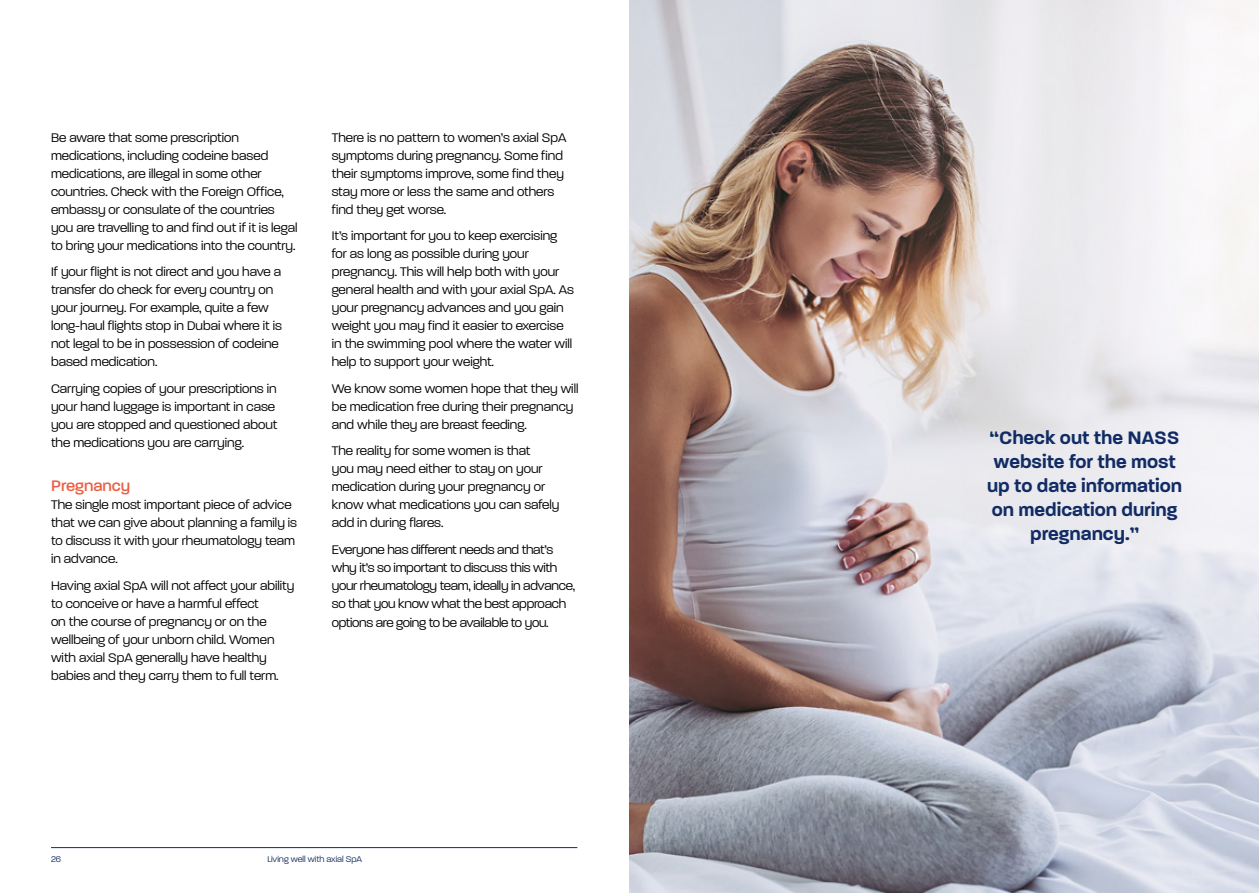
<style>
.page{position:relative;width:1259px;height:893px;background:#fff}
.page>*{position:absolute;margin:0;border:0;box-sizing:border-box;transform-origin:0 0}
.t1{font:600 19.5px/24px "Paralucent";color:#112c64;text-align:center}
.t2{font:500 16.5px "Paralucent";color:#eb5d43}
.t3{font:300 13.5px/18px "Paralucent";color:#000}
.t4{font:300 13.5px/18px "Paralucent";letter-spacing:-.02em;color:#000}
.t5{font:300 9px "Paralucent";color:#112c64}
</style>
<div class="page">
<hr style="left:51px;top:847px;width:526px;height:1px;background:#112c64">
<img style="left:629px;top:0;width:630px;height:893px">
<p class="t3" style="left:51px;top:129px;width:248px">Be aware that some prescription medications, including codeine based medications, are illegal in some other countries. Check with the Foreign Office, embassy or consulate of the countries you are travelling to and find out if it is legal to bring your medications into the country.</p>
<p class="t3" style="left:51px;top:263px;width:233px">If your flight is not direct and you have a transfer do check for every country on your journey. For example, quite a few long-haul flights stop in Dubai where it is not legal to be in possession of codeine based medication.</p>
<p class="t3" style="left:51px;top:380px;width:228px">Carrying copies of your prescriptions in your hand luggage is important in case you are stopped and questioned about the medications you are carrying.</p>
<p class="t2" style="left:51px;top:476px;width:81px">Pregnancy</p>
<p class="t3" style="left:51px;top:496px;width:248px">The single most important piece of advice that we can give about planning a family is to discuss it with your rheumatology team in advance.</p>
<p class="t3" style="left:51px;top:576px;width:245px">Having axial SpA will not affect your ability to conceive or have a harmful effect<br>on the course of pregnancy or on the wellbeing of your unborn child. Women with axial SpA generally have healthy babies and they carry them to full term.</p>
<p class="t3" style="left:332px;top:129px;width:236px">There is no pattern to women’s axial SpA symptoms during pregnancy. Some find their symptoms improve, some find they stay more or less the same and others find they get worse.</p>
<p class="t3" style="left:332px;top:227px;width:244px">It’s important for you to keep exercising for as long as possible during your pregnancy. This will help both with your general health and with your axial SpA. As your pregnancy advances and you gain weight you may find it easier to exercise in the swimming pool where the water will help to support your weight.</p>
<p class="t3" style="left:332px;top:379px;width:248px">We know some women hope that they will be medication free during their pregnancy and while they are breast feeding.</p>
<p class="t3" style="left:332px;top:442px;width:229px">The reality for some women is that<br>you may need either to stay on your medication during your pregnancy or know what medications you can safely add in during flares.</p>
<p class="t4" style="left:332px;top:540px;width:245px">Everyone has different needs and that’s why it’s so important to discuss this with your rheumatology team, ideally in advance, so that you know what the best approach</p>
<p class="t4" style="left:332px;top:614px;width:218px">options are going to be available to you.</p>
<p class="t5" style="left:51px;top:854px;width:12px">26</p>
<p class="t5" style="left:267px;top:854px;width:96px">Living well with axial SpA</p>
<h1 class="t1" style="left:987px;top:426px;width:197px">“Check out the NASS website for the most up to date information on medication during pregnancy.”</h1>
</div>
